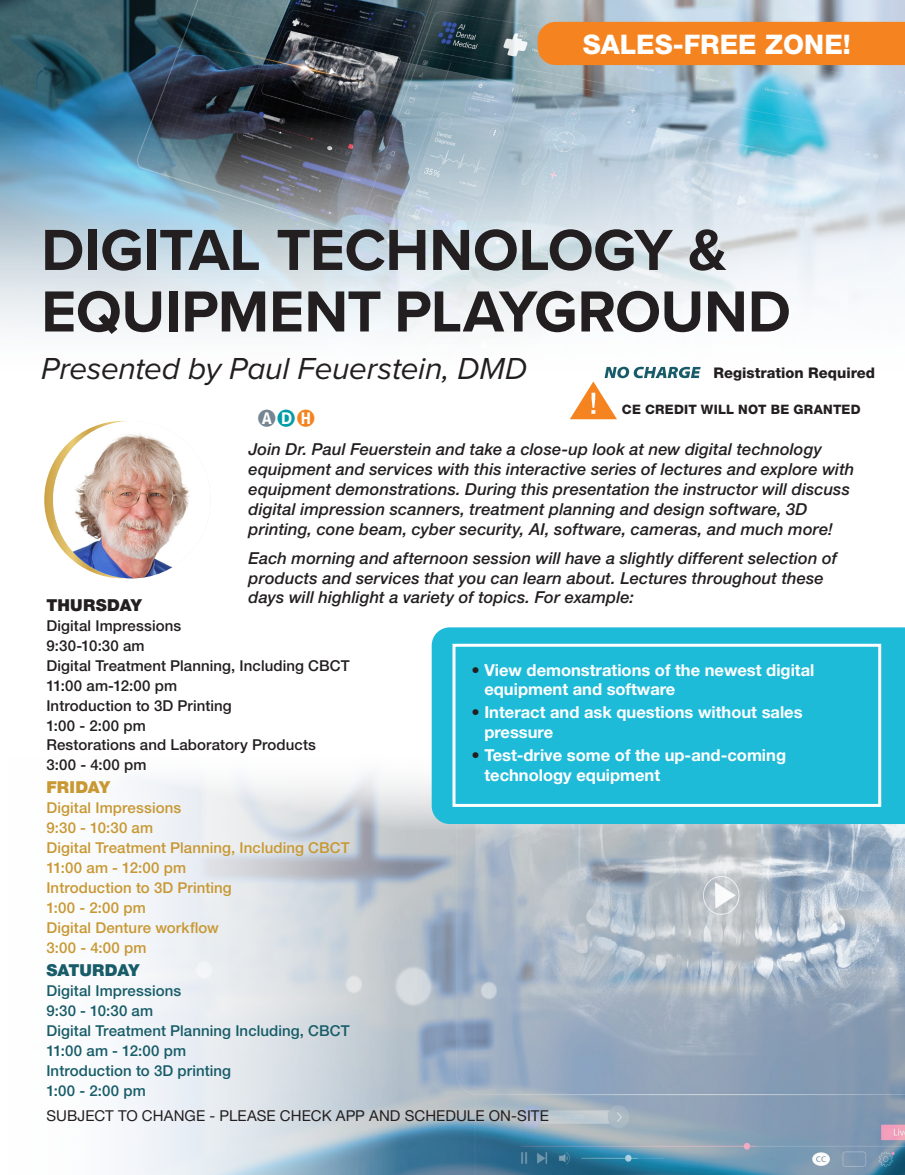
<style>
.page{position:relative;width:905px;height:1175px;background:#fff}
.page>*{position:absolute;margin:0;border:0;box-sizing:border-box;transform-origin:0 0}
.Course_-_TIME_Thursday{font:700 60px/61.5px "Proxima Nova";letter-spacing:-.005em;color:#231f20}
.Course_-_TIME_Thursday-2{font:italic 31.5px "Proxima Nova";letter-spacing:-.01em;color:#231f20}
.Course_-_SPEAKER{font:800 27px "Helvetica Neue LT Std";color:#fff}
.Course_-_TIME_Saturday{font:italic 500 16.5px/19.8px "Helvetica Neue LT Std";letter-spacing:.005em;color:#231f20}
.t1{font:700 16.5px/19.8px "Helvetica Neue LT Std";color:#fff}
.Course_-_TIME_Thursday-3{font:900 16.5px "Helvetica Neue LT Std";letter-spacing:.02em;color:#231f20}
.Course_-_TIME_Saturday-2{font:900 16.5px "Helvetica Neue LT Std";color:#175c68}
.Course_-_TIME_Friday{font:900 16.5px "Helvetica Neue LT Std";letter-spacing:.01em;color:#c89832}
.Course_-_TIME_Thursday-4{font:500 15px "Helvetica Neue LT Std";letter-spacing:.005em;color:#231f20}
.Course_-_TIME_Friday-2{font:500 15px "Helvetica Neue LT Std";letter-spacing:.005em;color:#c89832}
.Course_-_TIME_Saturday-3{font:500 15px "Helvetica Neue LT Std";letter-spacing:.005em;color:#175c68}
.Course_-_TIME_Saturday-4{font:15px "Helvetica Neue LT Std";letter-spacing:.005em;color:#231f20}
.t2{font:800 14.7px "Helvetica Neue LT Std";color:#231f20}
.Course_-_TIME_Saturday-5{font:800 13.05px "Helvetica Neue LT Std";letter-spacing:.02em;color:#231f20}
.s1{color:#231f20}
</style>
<div class="page">
<img style="left:118px;top:774px;width:786px;height:400px">
<img style="left:0;top:0;width:904px;height:370px">
<div style="left:431px;top:627px;width:473px;height:197px;background:#1ebbd9"></div>
<div style="left:452px;top:644px;width:429px;height:163px;border:3px solid #fff"></div>
<div style="left:537px;top:22px;width:367px;height:43px;background:#f58320"></div>
<svg style="left:44px;top:421px;width:158px;height:157px"></svg>
<img style="left:53px;top:421px;width:158px;height:157px;border-radius:79px">
<svg style="left:570px;top:367px;width:130px;height:52px"></svg>
<p class="Course_-_SPEAKER" style="left:582px;top:28px;width:270px">SALES-FREE ZONE!</p>
<p class="Course_-_TIME_Thursday" style="left:41px;top:218px;width:751px">DIGITAL TECHNOLOGY &amp;<br>EQUIPMENT PLAYGROUND</p>
<p class="Course_-_TIME_Thursday-2" style="left:41px;top:345px;width:487px">Presented by Paul Feuerstein, DMD</p>
<p class="t2" style="left:713px;top:364px;width:163px">Registration Required</p>
<p class="Course_-_TIME_Saturday-5" style="left:622px;top:401px;width:240px">CE CREDIT WILL NOT BE GRANTED</p>
<p class="Course_-_TIME_Saturday" style="left:249px;top:439px;width:607px">Join Dr. Paul Feuerstein and take a close-up look at new digital technology equipment and services with this interactive series of lectures and explore with equipment demonstrations. During this presentation the instructor will discuss digital impression scanners, treatment planning and design software, 3D printing, cone beam, cyber security, AI, software, cameras, and much more!</p>
<p class="Course_-_TIME_Saturday" style="left:249px;top:548px;width:589px">Each morning and afternoon session will have a slightly different selection of products and services that you can learn about. Lectures throughout these days will highlight a variety of topics. For example:</p>
<p class="Course_-_TIME_Thursday-3" style="left:46px;top:595px;width:97px">THURSDAY</p>
<p class="Course_-_TIME_Thursday-4" style="left:46px;top:616px;width:136px">Digital Impressions</p>
<p class="Course_-_TIME_Thursday-4" style="left:46px;top:636px;width:100px">9:30-10:30 am</p>
<p class="Course_-_TIME_Thursday-4" style="left:46px;top:656px;width:304px">Digital Treatment Planning, Including CBCT</p>
<p class="Course_-_TIME_Thursday-4" style="left:46px;top:676px;width:132px">11:00 am-12:00 pm</p>
<p class="Course_-_TIME_Thursday-4" style="left:46px;top:696px;width:187px">Introduction to 3D Printing</p>
<p class="Course_-_TIME_Thursday-4" style="left:46px;top:716px;width:101px">1:00 - 2:00 pm</p>
<p class="Course_-_TIME_Thursday-4" style="left:46px;top:736px;width:271px">Restorations and Laboratory Products</p>
<p class="Course_-_TIME_Thursday-4" style="left:46px;top:756px;width:101px">3:00 - 4:00 pm</p>
<p class="Course_-_TIME_Friday" style="left:46px;top:777px;width:65px">FRIDAY</p>
<p class="Course_-_TIME_Friday-2" style="left:46px;top:799px;width:136px">Digital Impressions</p>
<p class="Course_-_TIME_Friday-2" style="left:46px;top:819px;width:108px">9:30 - 10:30 am</p>
<p class="Course_-_TIME_Friday-2" style="left:46px;top:839px;width:304px">Digital Treatment Planning, Including CBCT</p>
<p class="Course_-_TIME_Friday-2" style="left:46px;top:859px;width:141px">11:00 am - 12:00 pm</p>
<p class="Course_-_TIME_Friday-2" style="left:46px;top:879px;width:187px">Introduction to 3D Printing</p>
<p class="Course_-_TIME_Friday-2" style="left:46px;top:898px;width:101px">1:00 - 2:00 pm</p>
<p class="Course_-_TIME_Friday-2" style="left:46px;top:918px;width:174px">Digital Denture workflow</p>
<p class="Course_-_TIME_Friday-2" style="left:46px;top:938px;width:101px">3:00 - 4:00 pm</p>
<p class="Course_-_TIME_Saturday-2" style="left:46px;top:960px;width:95px">SATURDAY</p>
<p class="Course_-_TIME_Saturday-3" style="left:46px;top:981px;width:136px">Digital Impressions</p>
<p class="Course_-_TIME_Saturday-3" style="left:46px;top:1001px;width:108px">9:30 - 10:30 am</p>
<p class="Course_-_TIME_Saturday-3" style="left:46px;top:1021px;width:304px">Digital Treatment Planning Including, CBCT</p>
<p class="Course_-_TIME_Saturday-3" style="left:46px;top:1041px;width:141px">11:00 am - 12:00 pm</p>
<p class="Course_-_TIME_Saturday-3" style="left:46px;top:1061px;width:186px">Introduction to 3D printing</p>
<p class="Course_-_TIME_Saturday-3" style="left:46px;top:1081px;width:101px">1:00 - 2:00 pm</p>
<p class="t1" style="left:484px;top:659px;width:331px;text-indent:-13px"><span class="s1">•</span> View demonstrations of the newest digital equipment and software</p>
<p class="t1" style="left:484px;top:702px;width:320px;text-indent:-13px"><span class="s1">•</span> Interact and ask questions without sales pressure</p>
<p class="t1" style="left:484px;top:744px;width:303px;text-indent:-13px"><span class="s1">•</span> Test-drive some of the up-and-coming technology equipment</p>
<p class="Course_-_TIME_Saturday-4" style="left:46px;top:1106px;width:504px">SUBJECT TO CHANGE - PLEASE CHECK APP AND SCHEDULE ON-SITE</p>
</div>
